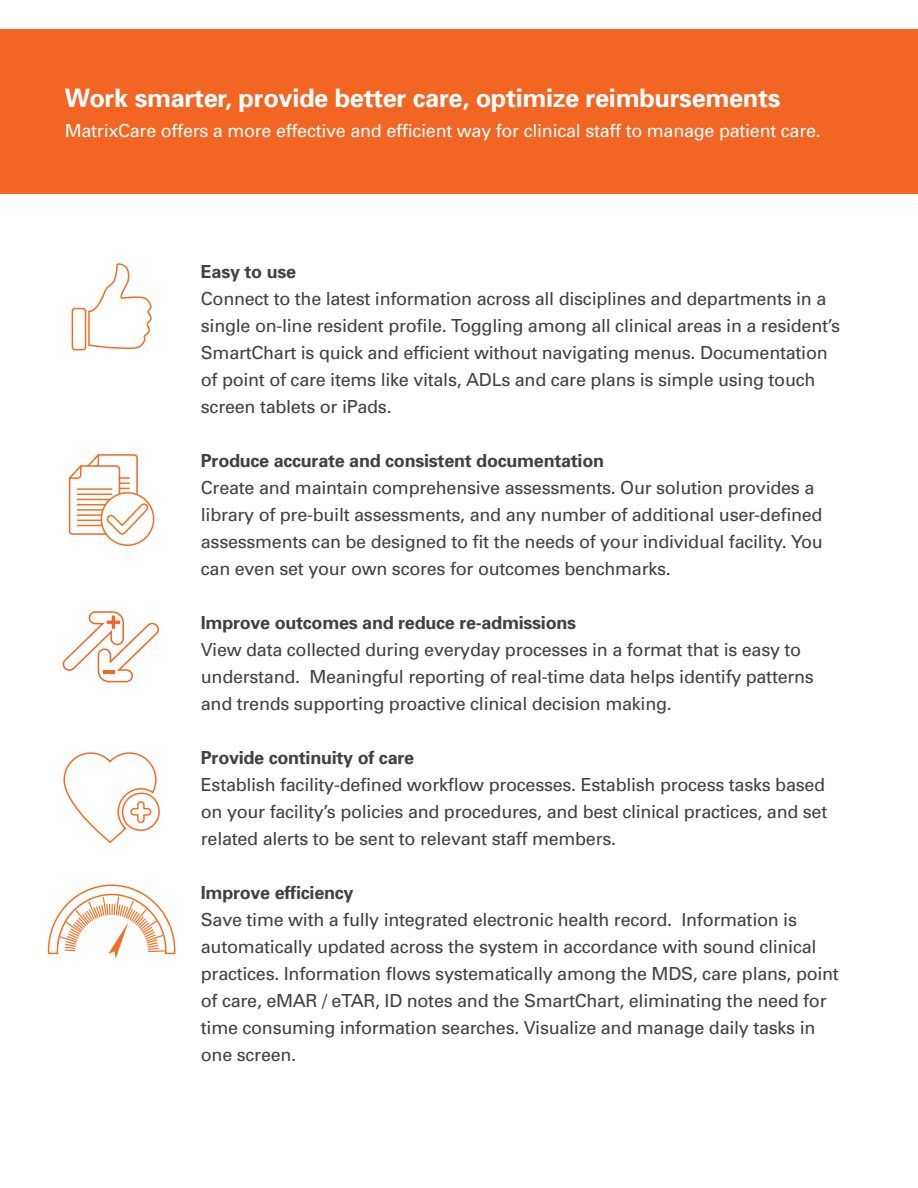
<style>
.page{position:relative;width:918px;height:1188px;background:#fff}
.page>*{position:absolute;margin:0;border:0;box-sizing:border-box;transform-origin:0 0}
.t1{font:700 25.5px "Univers";letter-spacing:-.015em;color:#fff}
.t2{font:18px/27px "Univers";letter-spacing:-.015em;color:#414042}
.t3{font:700 18px "Univers";letter-spacing:-.015em;color:#414042}
.t4{font:18px "Univers";letter-spacing:-.015em;color:#fff}
</style>
<div class="page">
<div style="left:0;top:30px;width:918px;height:164px;background:#f26522"></div>
<svg style="left:71px;top:263px;width:81px;height:88px"></svg>
<svg style="left:101px;top:493px;width:53px;height:52px"></svg>
<div style="left:101px;top:492px;width:53px;height:54px;border:2px solid #f36e21;border-radius:50%"></div>
<svg style="left:68px;top:454px;width:82px;height:82px"></svg>
<svg style="left:63px;top:752px;width:97px;height:91px"></svg>
<svg style="left:62px;top:611px;width:97px;height:72px"></svg>
<svg style="left:47px;top:884px;width:129px;height:75px"></svg>
<h1 class="t1" style="left:65px;top:82px;width:717px">Work smarter, provide better care, optimize reimbursements</h1>
<p class="t4" style="left:65px;top:120px;width:758px">MatrixCare offers a more effective and efficient way for clinical staff to manage patient care.</p>
<p class="t3" style="left:201px;top:260px;width:97px">Easy to use</p>
<p class="t2" style="left:201px;top:285px;width:641px">Connect to the latest information across all disciplines and departments in a single on-line resident profile. Toggling among all clinical areas in a resident’s SmartChart is quick and efficient without navigating menus. Documentation of point of care items like vitals, ADLs and care plans is simple using touch screen tablets or iPads.</p>
<p class="t3" style="left:201px;top:449px;width:405px">Produce accurate and consistent documentation</p>
<p class="t2" style="left:201px;top:474px;width:624px">Create and maintain comprehensive assessments. Our solution provides a library of pre-built assessments, and any number of additional user-defined assessments can be designed to fit the needs of your individual facility. You can even set your own scores for outcomes benchmarks.</p>
<p class="t3" style="left:201px;top:611px;width:377px">Improve outcomes and reduce re-admissions</p>
<p class="t2" style="left:201px;top:636px;width:615px">View data collected during everyday processes in a format that is easy to understand. Meaningful reporting of real-time data helps identify patterns and trends supporting proactive clinical decision making.</p>
<p class="t3" style="left:201px;top:746px;width:215px">Provide continuity of care</p>
<p class="t2" style="left:201px;top:771px;width:628px;text-align:justify">Establish facility-defined workflow processes. Establish process tasks based on your facility’s policies and procedures, and best clinical practices, and set related alerts to be sent to relevant staff members.</p>
<p class="t3" style="left:201px;top:881px;width:154px">Improve efficiency</p>
<p class="t2" style="left:201px;top:906px;width:640px">Save time with a fully integrated electronic health record. Information is automatically updated across the system in accordance with sound clinical practices. Information flows systematically among the MDS, care plans, point of care, eMAR / eTAR, ID notes and the SmartChart, eliminating the need for time consuming information searches. Visualize and manage daily tasks in one screen.</p>
</div>
